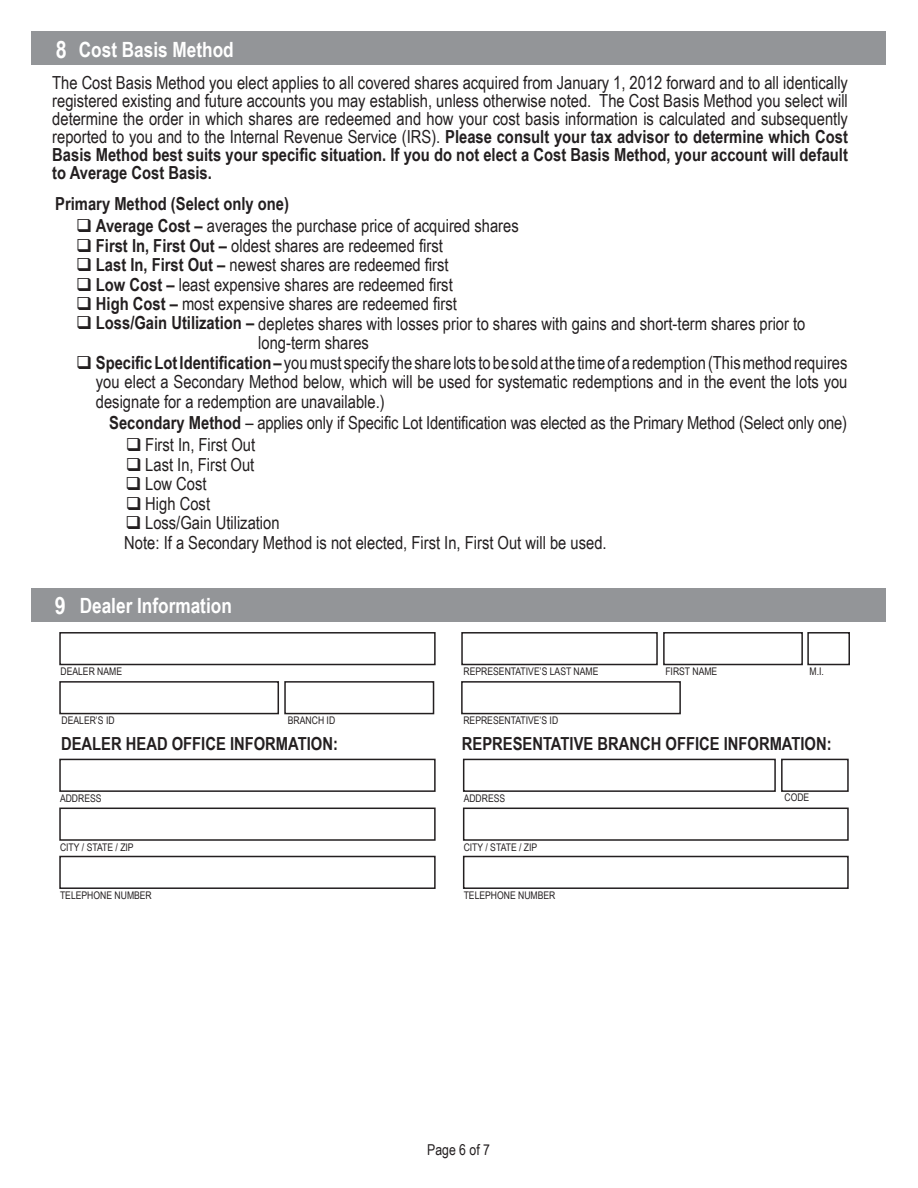
<style>
.page{position:relative;width:918px;height:1188px;background:#fff}
.page>*{position:absolute;margin:0;border:0;box-sizing:border-box;transform-origin:0 0}
.t1{font:700 21px "Arial Narrow";color:#fff}
.t2{font:18px/18px "Arial Narrow";color:#231f20;text-align:justify}
.t3{font:700 18px "Arial Narrow";color:#231f20}
.t4{font:15px "Arial Narrow";color:#231f20}
.t5{font:10.5px "Arial Narrow";color:#231f20}
.s1{font-size:24px}
.s2{font-weight:700}
</style>
<div class="page">
<div style="left:32px;top:32px;width:854px;height:33px;background:#939598"></div>
<div style="left:32px;top:588px;width:854px;height:34px;background:#939598"></div>
<div style="left:59px;top:632px;width:377px;height:33px;border:2px solid #231f20"></div>
<div style="left:59px;top:681px;width:220px;height:33px;border:2px solid #231f20"></div>
<div style="left:284px;top:681px;width:150px;height:33px;border:2px solid #231f20"></div>
<div style="left:59px;top:759px;width:377px;height:33px;border:2px solid #231f20"></div>
<div style="left:463px;top:759px;width:313px;height:33px;border:2px solid #231f20"></div>
<div style="left:781px;top:759px;width:68px;height:33px;border:2px solid #231f20"></div>
<div style="left:59px;top:808px;width:377px;height:33px;border:2px solid #231f20"></div>
<div style="left:463px;top:808px;width:386px;height:33px;border:2px solid #231f20"></div>
<div style="left:59px;top:856px;width:377px;height:33px;border:2px solid #231f20"></div>
<div style="left:463px;top:856px;width:386px;height:33px;border:2px solid #231f20"></div>
<div style="left:461px;top:681px;width:220px;height:33px;border:2px solid #231f20"></div>
<div style="left:807px;top:632px;width:43px;height:33px;border:2px solid #231f20"></div>
<div style="left:461px;top:632px;width:197px;height:33px;border:2px solid #231f20"></div>
<div style="left:663px;top:632px;width:140px;height:33px;border:2px solid #231f20"></div>
<p class="t1" style="left:56px;top:34px;width:179px"><span class="s1">8</span> Cost Basis Method</p>
<p class="t2" style="left:52px;top:73px;width:797px">The Cost Basis Method you elect applies to all covered shares acquired from January 1, 2012 forward and to all identically registered existing and future accounts you may establish, unless otherwise noted. The Cost Basis Method you select will determine the order in which shares are redeemed and how your cost basis information is calculated and subsequently reported to you and to the Internal Revenue Service (IRS). <span class="s2">Please consult your tax advisor to determine which Cost Basis Method best suits your specific situation. If you do not elect a Cost Basis Method, your account will default to Average Cost Basis.</span></p>
<p class="t3" style="left:55px;top:190px;width:235px">Primary Method (Select only one)</p>
<p class="t2" style="left:76px;top:216px;width:444px">❑ <span class="s2">Average Cost –</span> averages the purchase price of acquired shares</p>
<p class="t2" style="left:76px;top:236px;width:368px">❑ <span class="s2">First In, First Out –</span> oldest shares are redeemed first</p>
<p class="t2" style="left:76px;top:255px;width:374px">❑ <span class="s2">Last In, First Out –</span> newest shares are redeemed first</p>
<p class="t2" style="left:76px;top:274px;width:378px">❑ <span class="s2">Low Cost –</span> least expensive shares are redeemed first</p>
<p class="t2" style="left:76px;top:294px;width:382px">❑ <span class="s2">High Cost –</span> most expensive shares are redeemed first</p>
<p class="t2" style="left:258px;top:313px;width:549px;line-height:19.5px;text-indent:-182px">❑ <span class="s2">Loss/Gain Utilization –</span> depletes shares with losses prior to shares with gains and short-term shares prior to long-term shares</p>
<p class="t2" style="left:96px;top:352px;width:753px;line-height:19.5px;text-indent:-20px">❑ <span class="s2">Specific Lot Identification –</span> you must specify the share lots to be sold at the time of a redemption (This method requires you elect a Secondary Method below, which will be used for systematic redemptions and in the event the lots you designate for a redemption are unavailable.)</p>
<p class="t2" style="left:109px;top:413px;width:739px"><span class="s2">Secondary Method</span> – applies only if Specific Lot Identification was elected as the Primary Method (Select only one)</p>
<p class="t2" style="left:126px;top:435px;width:131px">❑ First In, First Out</p>
<p class="t2" style="left:126px;top:455px;width:130px">❑ Last In, First Out</p>
<p class="t2" style="left:126px;top:474px;width:83px">❑ Low Cost</p>
<p class="t2" style="left:126px;top:494px;width:86px">❑ High Cost</p>
<p class="t2" style="left:124px;top:512px;width:484px;line-height:19.5px">❑ Loss/Gain Utilization<br>Note: If a Secondary Method is not elected, First In, First Out will be used.</p>
<p class="t1" style="left:55px;top:590px;width:179px"><span class="s1">9</span> Dealer Information</p>
<p class="t5" style="left:60px;top:664px;width:63px">DEALER NAME</p>
<p class="t5" style="left:464px;top:664px;width:136px">REPRESENTATIVE’S LAST NAME</p>
<p class="t5" style="left:665px;top:664px;width:53px">FIRST NAME</p>
<p class="t5" style="left:62px;top:713px;width:55px">DEALER’S ID</p>
<p class="t5" style="left:288px;top:713px;width:49px">BRANCH ID</p>
<p class="t5" style="left:463px;top:713px;width:96px">REPRESENTATIVE’S ID</p>
<p class="t5" style="left:810px;top:664px;width:16px">M.I.</p>
<p class="t3" style="left:61px;top:731px;width:278px">DEALER HEAD OFFICE INFORMATION:</p>
<p class="t3" style="left:462px;top:731px;width:371px">REPRESENTATIVE BRANCH OFFICE INFORMATION:</p>
<p class="t5" style="left:60px;top:791px;width:43px">ADDRESS</p>
<p class="t5" style="left:464px;top:791px;width:43px">ADDRESS</p>
<p class="t5" style="left:60px;top:839px;width:75px">CITY / STATE / ZIP</p>
<p class="t5" style="left:464px;top:839px;width:75px">CITY / STATE / ZIP</p>
<p class="t5" style="left:60px;top:888px;width:93px">TELEPHONE NUMBER</p>
<p class="t5" style="left:464px;top:888px;width:93px">TELEPHONE NUMBER</p>
<p class="t4" style="left:427px;top:1138px;width:64px">Page 6 of 7</p>
<p class="t5" style="left:785px;top:790px;width:26px">CODE</p>
</div>
